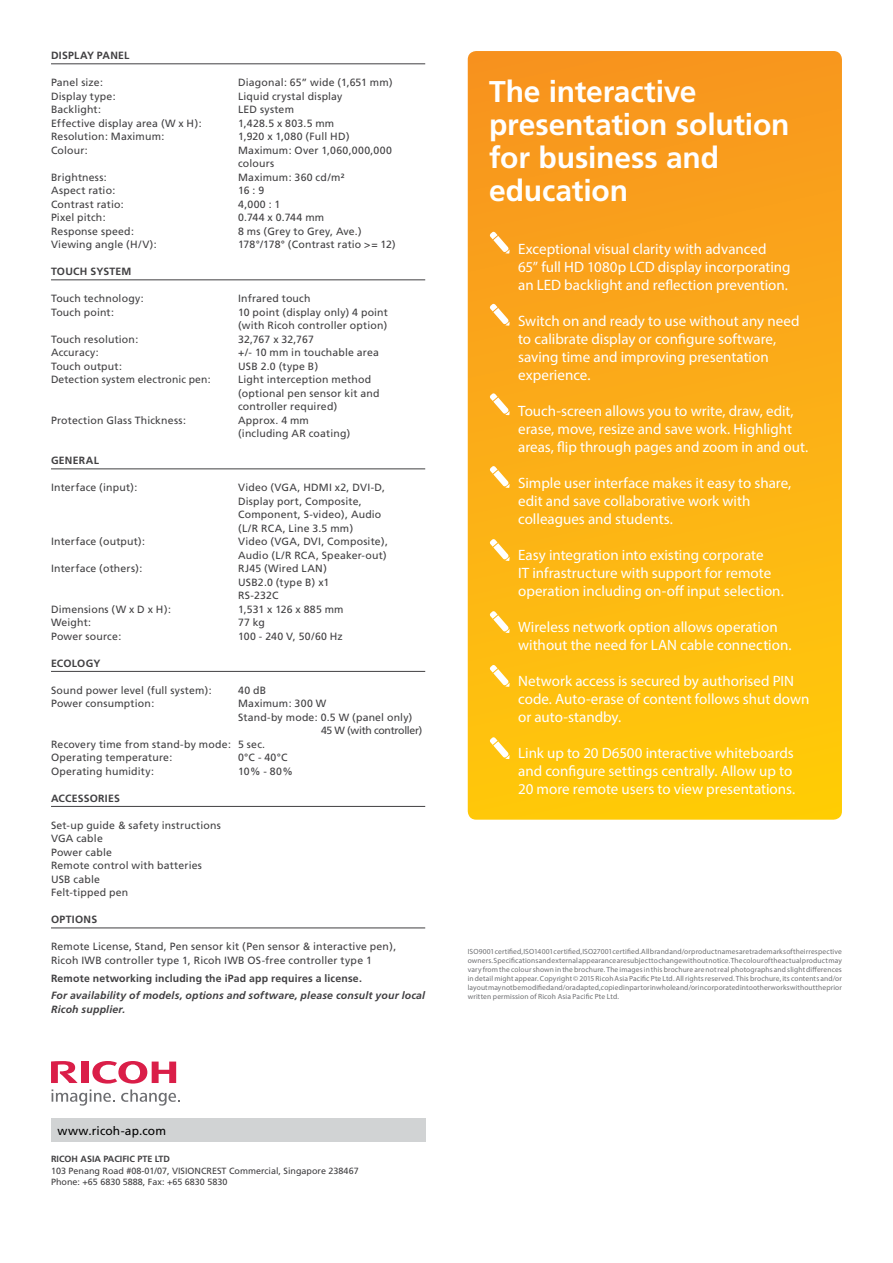
<style>
.page{position:relative;width:893px;height:1263px;background:#fff}
.page>*{position:absolute;margin:0;border:0;box-sizing:border-box;transform-origin:0 0}
.t1{font:700 30px/33px "Frutiger LT Std";letter-spacing:-.005em;color:#fff}
.t2{font:15px/18px "Myriad Pro";color:#fff}
.t3{font:12px "Frutiger";letter-spacing:.01em;color:#000}
.t4{font:10.5px/13.5px "Frutiger";letter-spacing:.015em;color:#414042}
.t5{font:700 10.5px "Frutiger";letter-spacing:.02em;color:#414042}
.t6{font:italic 700 10.5px/13.5px "Frutiger";letter-spacing:.015em;color:#414042}
.t7{font:10.5px "Frutiger";letter-spacing:-.025em;color:#414042}
.t8{font:9px/10.8px "Frutiger";color:#414042}
.t9{font:700 9px "Frutiger";color:#414042}
.t10{font:7.5px/9px "Myriad Pro";letter-spacing:.015em;color:#6d6e71;text-align:justify}
</style>
<div class="page">
<svg style="left:92px;top:1061px;width:84px;height:22px"></svg>
<div style="left:81px;top:1061px;width:7px;height:22px;background:#da1e48"></div>
<svg style="left:51px;top:1061px;width:27px;height:22px"></svg>
<svg style="left:52px;top:1089px;width:63px;height:17px"></svg>
<svg style="left:121px;top:1089px;width:59px;height:17px"></svg>
<svg style="left:468px;top:51px;width:374px;height:769px;background:#fbaf15"></svg>
<hr style="left:51px;top:63px;width:374px;height:1px;background:#414042">
<hr style="left:51px;top:279px;width:374px;height:1px;background:#414042">
<hr style="left:51px;top:468px;width:374px;height:1px;background:#414042">
<hr style="left:51px;top:671px;width:374px;height:1px;background:#414042">
<hr style="left:51px;top:806px;width:374px;height:1px;background:#414042">
<hr style="left:51px;top:927px;width:374px;height:1px;background:#414042">
<div style="left:51px;top:1118px;width:374px;height:24px;background:#d1d3d4"></div>
<svg style="left:489px;top:231px;width:21px;height:23px"></svg>
<svg style="left:489px;top:303px;width:21px;height:23px"></svg>
<svg style="left:489px;top:392px;width:21px;height:23px"></svg>
<svg style="left:489px;top:465px;width:21px;height:23px"></svg>
<svg style="left:489px;top:538px;width:21px;height:23px"></svg>
<svg style="left:489px;top:610px;width:21px;height:23px"></svg>
<svg style="left:489px;top:664px;width:21px;height:23px"></svg>
<svg style="left:489px;top:736px;width:21px;height:23px"></svg>
<p class="t5" style="left:51px;top:49px;width:80px">DISPLAY PANEL</p>
<p class="t4" style="left:51px;top:76px;width:54px">Panel size:</p>
<p class="t4" style="left:238px;top:76px;width:156px">Diagonal: 65” wide (1,651 mm)</p>
<p class="t4" style="left:51px;top:89px;width:66px">Display type:</p>
<p class="t4" style="left:238px;top:89px;width:106px">Liquid crystal display</p>
<p class="t4" style="left:51px;top:103px;width:52px">Backlight:</p>
<p class="t4" style="left:238px;top:103px;width:57px">LED system</p>
<p class="t4" style="left:51px;top:116px;width:152px">Effective display area (W x H):</p>
<p class="t4" style="left:238px;top:116px;width:98px">1,428.5 x 803.5 mm</p>
<p class="t4" style="left:51px;top:130px;width:115px">Resolution: Maximum:</p>
<p class="t4" style="left:238px;top:130px;width:113px">1,920 x 1,080 (Full HD)</p>
<p class="t4" style="left:51px;top:143px;width:38px">Colour:</p>
<p class="t4" style="left:238px;top:143px;width:155px">Maximum: Over 1,060,000,000 colours</p>
<p class="t4" style="left:51px;top:170px;width:57px">Brightness:</p>
<p class="t4" style="left:238px;top:170px;width:108px">Maximum: 360 cd/m²</p>
<p class="t4" style="left:51px;top:184px;width:66px">Aspect ratio:</p>
<p class="t4" style="left:238px;top:184px;width:28px">16 : 9</p>
<p class="t4" style="left:51px;top:197px;width:74px">Contrast ratio:</p>
<p class="t4" style="left:238px;top:197px;width:44px">4,000 : 1</p>
<p class="t4" style="left:51px;top:211px;width:56px">Pixel pitch:</p>
<p class="t4" style="left:238px;top:211px;width:88px">0.744 x 0.744 mm</p>
<p class="t4" style="left:51px;top:224px;width:85px">Response speed:</p>
<p class="t4" style="left:238px;top:224px;width:125px">8 ms (Grey to Grey, Ave.)</p>
<p class="t4" style="left:51px;top:238px;width:107px">Viewing angle (H/V):</p>
<p class="t4" style="left:238px;top:238px;width:159px">178°/178° (Contrast ratio &gt;= 12)</p>
<p class="t5" style="left:51px;top:265px;width:82px">TOUCH SYSTEM</p>
<p class="t4" style="left:51px;top:292px;width:94px">Touch technology:</p>
<p class="t4" style="left:238px;top:292px;width:74px">Infrared touch</p>
<p class="t4" style="left:51px;top:305px;width:65px">Touch point:</p>
<p class="t4" style="left:238px;top:305px;width:151px">10 point (display only) 4 point (with Ricoh controller option)</p>
<p class="t4" style="left:51px;top:332px;width:89px">Touch resolution:</p>
<p class="t4" style="left:238px;top:332px;width:77px">32,767 x 32,767</p>
<p class="t4" style="left:51px;top:346px;width:49px">Accuracy:</p>
<p class="t4" style="left:238px;top:346px;width:142px">+/- 10 mm in touchable area</p>
<p class="t4" style="left:51px;top:359px;width:72px">Touch output:</p>
<p class="t4" style="left:238px;top:359px;width:82px">USB 2.0 (type B)</p>
<p class="t4" style="left:51px;top:373px;width:161px">Detection system electronic pen:</p>
<p class="t4" style="left:238px;top:373px;width:143px">Light interception method (optional pen sensor kit and controller required)</p>
<p class="t4" style="left:51px;top:413px;width:136px">Protection Glass Thickness:</p>
<p class="t4" style="left:238px;top:413px;width:114px">Approx. 4 mm (including AR coating)</p>
<p class="t5" style="left:51px;top:454px;width:49px">GENERAL</p>
<p class="t4" style="left:51px;top:481px;width:88px">Interface (input):</p>
<p class="t4" style="left:238px;top:481px;width:148px">Video (VGA, HDMI x2, DVI-D,<br>Display port, Composite,<br>Component, S-video), Audio (L/R RCA, Line 3.5 mm)</p>
<p class="t4" style="left:51px;top:535px;width:96px">Interface (output):</p>
<p class="t4" style="left:238px;top:535px;width:151px">Video (VGA, DVI, Composite),<br>Audio (L/R RCA, Speaker-out)</p>
<p class="t4" style="left:51px;top:562px;width:93px">Interface (others):</p>
<p class="t4" style="left:238px;top:562px;width:93px">RJ45 (Wired LAN)<br>USB2.0 (type B) x1<br>RS-232C</p>
<p class="t4" style="left:51px;top:602px;width:121px">Dimensions (W x D x H):</p>
<p class="t4" style="left:238px;top:602px;width:107px">1,531 x 126 x 885 mm</p>
<p class="t4" style="left:51px;top:616px;width:42px">Weight:</p>
<p class="t4" style="left:238px;top:616px;width:28px">77 kg</p>
<p class="t4" style="left:51px;top:629px;width:72px">Power source:</p>
<p class="t4" style="left:238px;top:629px;width:106px">100 - 240 V, 50/60 Hz</p>
<p class="t5" style="left:51px;top:657px;width:51px">ECOLOGY</p>
<p class="t4" style="left:51px;top:683px;width:162px">Sound power level (full system):</p>
<p class="t4" style="left:238px;top:683px;width:30px">40 dB</p>
<p class="t4" style="left:51px;top:697px;width:105px">Power consumption:</p>
<p class="t4" style="left:238px;top:697px;width:90px">Maximum: 300 W</p>
<p class="t4" style="left:238px;top:710px;width:176px">Stand-by mode: 0.5 W (panel only)</p>
<p class="t7" style="left:321px;top:724px;width:103px">45 W (with controller)</p>
<p class="t4" style="left:51px;top:737px;width:216px">Recovery time from stand-by mode: 5 sec.</p>
<p class="t4" style="left:51px;top:751px;width:123px">Operating temperature:</p>
<p class="t4" style="left:238px;top:751px;width:51px">0°C - 40°C</p>
<p class="t4" style="left:51px;top:764px;width:104px">Operating humidity:</p>
<p class="t4" style="left:238px;top:764px;width:56px">10% - 80%</p>
<p class="t5" style="left:51px;top:792px;width:70px">ACCESSORIES</p>
<p class="t4" style="left:51px;top:818px;width:171px">Set-up guide &amp; safety instructions<br>VGA cable<br>Power cable<br>Remote control with batteries<br>USB cable<br>Felt-tipped pen</p>
<p class="t5" style="left:51px;top:913px;width:48px">OPTIONS</p>
<p class="t4" style="left:51px;top:940px;width:347px">Remote License, Stand, Pen sensor kit (Pen sensor &amp; interactive pen),<br>Ricoh IWB controller type 1, Ricoh IWB OS-free controller type 1</p>
<p class="t5" style="left:51px;top:972px;width:312px">Remote networking including the iPad app requires a license.</p>
<p class="t6" style="left:51px;top:989px;width:376px">For availability of models, options and software, please consult your local<br>Ricoh supplier.</p>
<h1 class="t1" style="left:489px;top:75px;width:302px">The interactive presentation solution for business and education</h1>
<h2 class="t2" style="left:518px;top:239px;width:274px">Exceptional visual clarity with advanced<br>65” full HD 1080p LCD display incorporating an LED backlight and reflection prevention.</h2>
<h2 class="t2" style="left:518px;top:311px;width:283px">Switch on and ready to use without any need to calibrate display or configure software, saving time and improving presentation experience.</h2>
<h2 class="t2" style="left:518px;top:401px;width:292px">Touch-screen allows you to write, draw, edit, erase, move, resize and save work. Highlight areas, flip through pages and zoom in and out.</h2>
<h2 class="t2" style="left:518px;top:473px;width:275px">Simple user interface makes it easy to share, edit and save collaborative work with colleagues and students.</h2>
<h2 class="t2" style="left:518px;top:545px;width:267px">Easy integration into existing corporate<br>IT infrastructure with support for remote operation including on-off input selection.</h2>
<h2 class="t2" style="left:518px;top:617px;width:275px">Wireless network option allows operation without the need for LAN cable connection.</h2>
<h2 class="t2" style="left:518px;top:671px;width:293px">Network access is secured by authorised PIN code. Auto-erase of content follows shut down or auto-standby.</h2>
<h2 class="t2" style="left:518px;top:743px;width:279px">Link up to 20 D6500 interactive whiteboards and configure settings centrally. Allow up to<br>20 more remote users to view presentations.</h2>
<p class="t10" style="left:468px;top:947px;width:376px">ISO9001 certified, ISO14001 certified, ISO27001 certified. All brand and/or product names are trademarks of their respective owners. Specifications and external appearance are subject to change without notice. The colour of the actual product may vary from the colour shown in the brochure. The images in this brochure are not real photographs and slight differences in detail might appear. Copyright © 2015 Ricoh Asia Pacific Pte Ltd. All rights reserved. This brochure, its contents and/or layout may not be modified and/or adapted, copied in part or in whole and/or incorporated into other works without the prior written permission of Ricoh Asia Pacific Pte Ltd.</p>
<p class="t3" style="left:57px;top:1123px;width:110px">www.ricoh-ap.com</p>
<p class="t9" style="left:51px;top:1153px;width:121px">RICOH ASIA PACIFIC PTE LTD</p>
<p class="t8" style="left:51px;top:1166px;width:309px">103 Penang Road #08-01/07, VISIONCREST Commercial, Singapore 238467<br>Phone: +65 6830 5888, Fax: +65 6830 5830</p>
</div>
